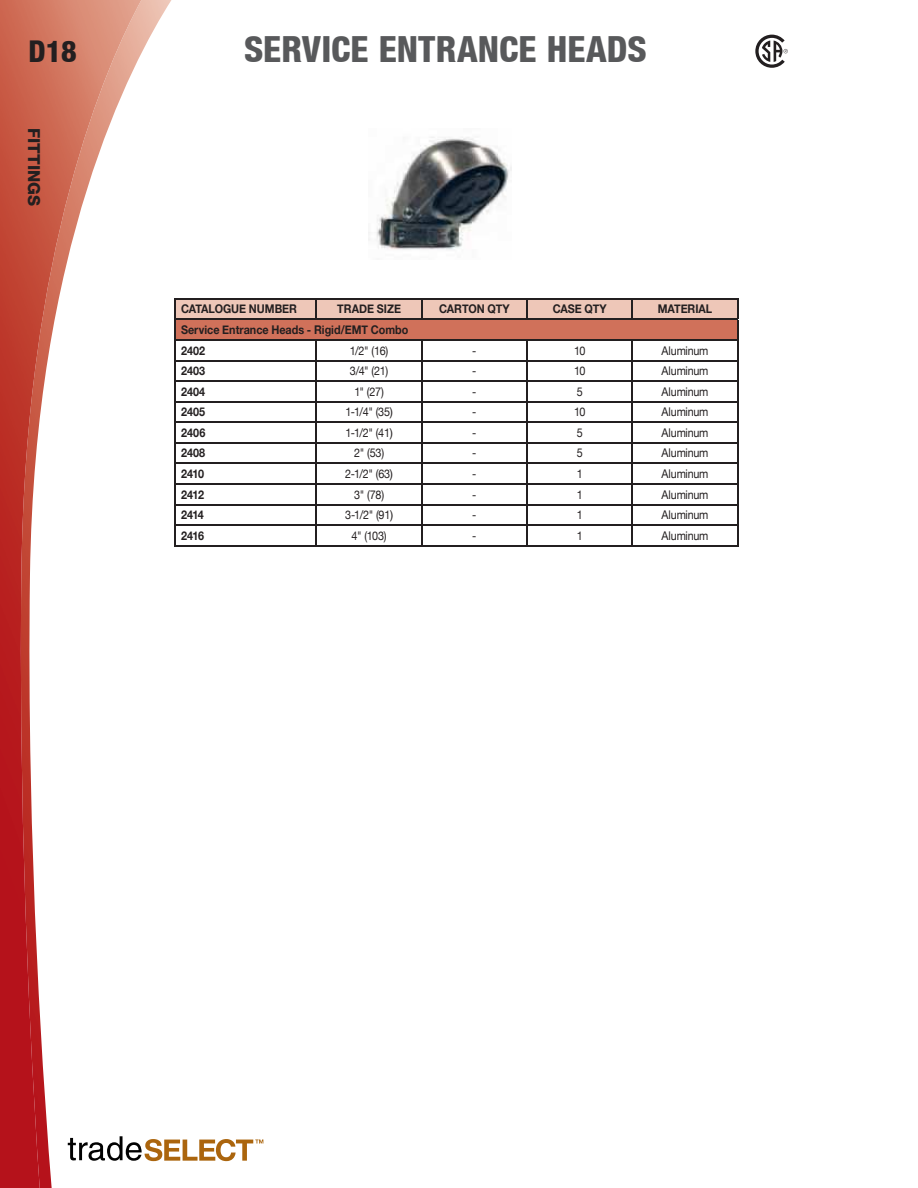
<style>
.page{position:relative;width:918px;height:1188px;background:#fff}
.page>*{position:absolute;margin:0;border:0;box-sizing:border-box;transform-origin:0 0}
.t1{font:800 condensed 36px "Helvetica Neue";color:#58595b}
.t2{font:800 condensed 30px "Helvetica Neue";color:#231f20}
.t3{font:800 16.5px "Helvetica Neue";color:#231f20}
.t4{font:12px "Helvetica Neue";letter-spacing:-.025em;color:#231f20;scale:.9 1}
.t5{font:700 12px/20.5px "Helvetica Neue";color:#231f20;scale:.9 1}
</style>
<div class="page">
<img style="left:141px;top:0;width:30px;height:1162px">
<img style="left:0;top:0;width:141px;height:1188px">
<svg style="left:68px;top:1136px;width:195px;height:25px"></svg>
<svg style="left:755px;top:35px;width:33px;height:32px"></svg>
<hr style="left:174px;top:298px;width:142px;height:2px;background:#231f20">
<hr style="left:316px;top:298px;width:106px;height:2px;background:#231f20">
<hr style="left:422px;top:298px;width:105px;height:2px;background:#231f20">
<hr style="left:527px;top:298px;width:105px;height:2px;background:#231f20">
<hr style="left:632px;top:298px;width:106px;height:2px;background:#231f20">
<svg style="left:174px;top:300px;width:564px;height:245px"></svg>
<hr style="left:174px;top:545px;width:564px;height:1px;background:#231f20">
<img style="left:369px;top:137px;width:143px;height:113px">
<h2 class="t2" style="left:28px;top:33px;width:50px">D18</h2>
<h3 class="t3" style="left:44px;top:128px;width:79px;rotate:90deg">FITTINGS</h3>
<h1 class="t1" style="left:244px;top:27px;width:404px">SERVICE ENTRANCE HEADS</h1>
<p class="t5" style="left:181px;top:299px;width:130px">CATALOGUE NUMBER</p>
<p class="t5" style="left:337px;top:299px;width:72px">TRADE SIZE</p>
<p class="t5" style="left:439px;top:299px;width:80px">CARTON QTY</p>
<p class="t5" style="left:553px;top:299px;width:62px">CASE QTY</p>
<p class="t5" style="left:658px;top:299px;width:62px">MATERIAL</p>
<p class="t5" style="left:181px;top:319px;width:254px">Service Entrance Heads - Rigid/EMT Combo<br>2402</p>
<p class="t4" style="left:350px;top:343px;width:44px">1/2" (16)</p>
<p class="t4" style="left:472px;top:343px;width:6px">-</p>
<p class="t4" style="left:574px;top:343px;width:14px">10</p>
<p class="t4" style="left:662px;top:343px;width:54px">Aluminum</p>
<p class="t5" style="left:181px;top:360px;width:28px">2403</p>
<p class="t4" style="left:350px;top:364px;width:44px">3/4" (21)</p>
<p class="t4" style="left:472px;top:364px;width:6px">-</p>
<p class="t4" style="left:574px;top:364px;width:14px">10</p>
<p class="t4" style="left:662px;top:364px;width:54px">Aluminum</p>
<p class="t5" style="left:181px;top:381px;width:28px">2404</p>
<p class="t4" style="left:354px;top:384px;width:34px">1" (27)</p>
<p class="t4" style="left:472px;top:384px;width:6px">-</p>
<p class="t4" style="left:577px;top:384px;width:8px">5</p>
<p class="t4" style="left:662px;top:384px;width:54px">Aluminum</p>
<p class="t5" style="left:181px;top:401px;width:28px">2405</p>
<p class="t4" style="left:345px;top:405px;width:54px">1-1/4" (35)</p>
<p class="t4" style="left:472px;top:405px;width:6px">-</p>
<p class="t4" style="left:574px;top:405px;width:14px">10</p>
<p class="t4" style="left:662px;top:405px;width:54px">Aluminum</p>
<p class="t5" style="left:181px;top:422px;width:28px">2406</p>
<p class="t4" style="left:345px;top:425px;width:54px">1-1/2" (41)</p>
<p class="t4" style="left:472px;top:425px;width:6px">-</p>
<p class="t4" style="left:577px;top:425px;width:8px">5</p>
<p class="t4" style="left:662px;top:425px;width:54px">Aluminum</p>
<p class="t5" style="left:181px;top:443px;width:28px">2408</p>
<p class="t4" style="left:354px;top:446px;width:35px">2" (53)</p>
<p class="t4" style="left:472px;top:446px;width:6px">-</p>
<p class="t4" style="left:577px;top:446px;width:8px">5</p>
<p class="t4" style="left:662px;top:446px;width:54px">Aluminum</p>
<p class="t5" style="left:181px;top:463px;width:27px">2410</p>
<p class="t4" style="left:345px;top:467px;width:55px">2-1/2" (63)</p>
<p class="t4" style="left:472px;top:467px;width:6px">-</p>
<p class="t4" style="left:577px;top:467px;width:8px">1</p>
<p class="t4" style="left:662px;top:467px;width:54px">Aluminum</p>
<p class="t5" style="left:181px;top:484px;width:27px">2412</p>
<p class="t4" style="left:354px;top:487px;width:35px">3" (78)</p>
<p class="t4" style="left:472px;top:487px;width:6px">-</p>
<p class="t4" style="left:577px;top:487px;width:8px">1</p>
<p class="t4" style="left:662px;top:487px;width:54px">Aluminum</p>
<p class="t5" style="left:181px;top:504px;width:27px">2414</p>
<p class="t4" style="left:345px;top:508px;width:55px">3-1/2" (91)</p>
<p class="t4" style="left:472px;top:508px;width:6px">-</p>
<p class="t4" style="left:577px;top:508px;width:8px">1</p>
<p class="t4" style="left:662px;top:508px;width:54px">Aluminum</p>
<p class="t5" style="left:181px;top:525px;width:27px">2416</p>
<p class="t4" style="left:352px;top:528px;width:40px">4" (103)</p>
<p class="t4" style="left:472px;top:528px;width:6px">-</p>
<p class="t4" style="left:577px;top:528px;width:8px">1</p>
<p class="t4" style="left:662px;top:528px;width:54px">Aluminum</p>
</div>
